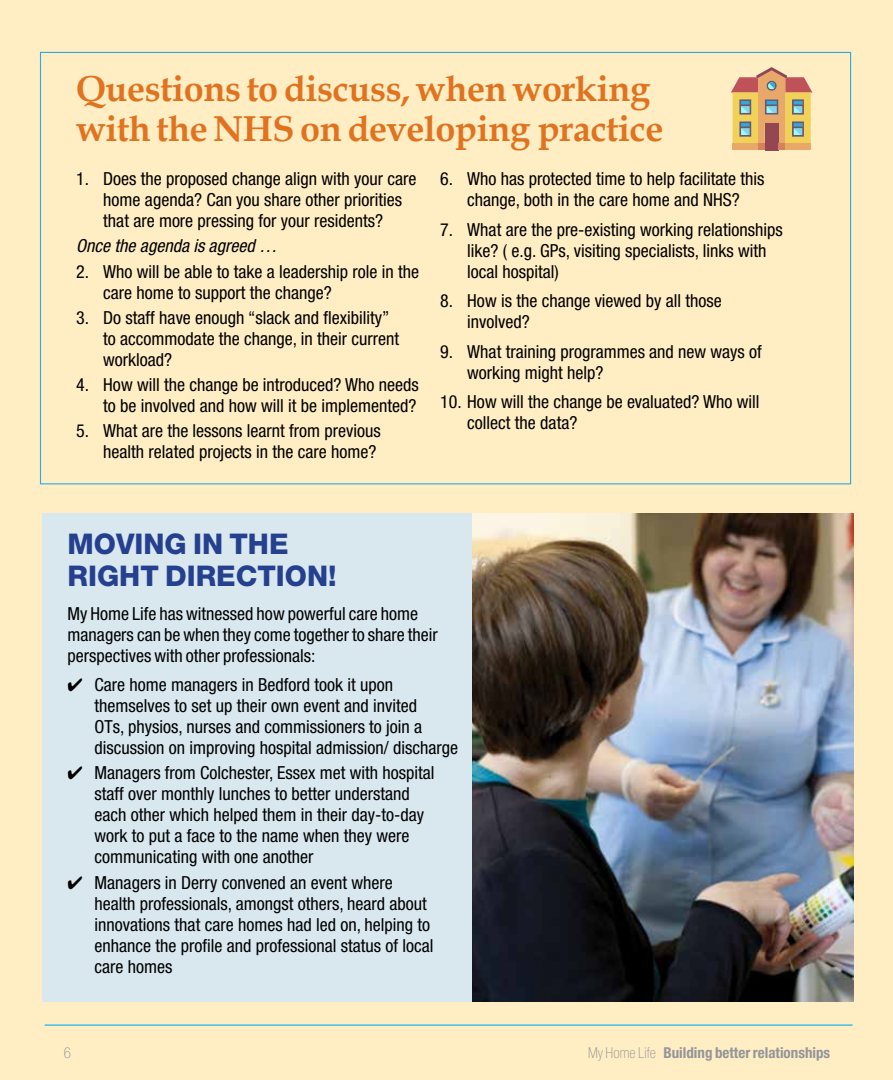
<style>
.page{position:relative;width:893px;height:1080px;background:#ffedc4}
.page>*{position:absolute;margin:0;border:0;box-sizing:border-box;transform-origin:0 0}
.t1{font:700 36px/40.3px "Book Antiqua";letter-spacing:-.01em;color:#e1721e}
.t2{font:800 28.5px/31.5px "Helvetica Neue";color:#25408f}
.t3{font:condensed 18px/21px "Helvetica Neue";color:#000}
.t4{font:italic condensed 18px "Helvetica Neue";color:#000}
.t5{font:700 condensed 15px "Helvetica Neue";color:#939598}
.t6{font:100 condensed 15px "Helvetica Neue";color:#939598}
.s1{font-weight:100}
</style>
<div class="page">
<hr style="left:45px;top:1025px;width:808px;height:1px;background:#00aeef">
<img style="left:472px;top:513px;width:381px;height:489px">
<div style="left:43px;top:513px;width:429px;height:489px;background:#d9e8ef"></div>
<div style="left:765px;top:123px;width:13px;height:27px;background:#944752"></div>
<div style="left:733px;top:144px;width:25px;height:6px;background:#e8a869"></div>
<div style="left:785px;top:144px;width:26px;height:6px;background:#e8a869"></div>
<div style="left:778px;top:144px;width:7px;height:6px;background:#d6805c"></div>
<div style="left:758px;top:144px;width:7px;height:6px;background:#d6805c"></div>
<svg style="left:731px;top:67px;width:81px;height:77px"></svg>
<h1 class="t1" style="left:76px;top:69px;width:589px">Questions to discuss, when working with the NHS on developing practice</h1>
<p class="t3" style="left:103px;top:168px;width:315px;text-indent:-27px">1. Does the proposed change align with your care home agenda? Can you share other priorities that are more pressing for your residents?</p>
<p class="t4" style="left:76px;top:236px;width:202px">Once the agenda is agreed …</p>
<p class="t3" style="left:103px;top:261px;width:317px;text-indent:-27px">2. Who will be able to take a leadership role in the care home to support the change?</p>
<p class="t3" style="left:103px;top:307px;width:297px;text-indent:-27px">3. Do staff have enough “slack and flexibility” to accommodate the change, in their current workload?</p>
<p class="t3" style="left:76px;top:374px;width:344px;text-align:right">4. How will the change be introduced? Who needs to be involved and how will it be implemented?</p>
<p class="t3" style="left:76px;top:420px;width:306px;text-align:right">5. What are the lessons learnt from previous health related projects in the care home?</p>
<p class="t3" style="left:440px;top:168px;width:326px;text-align:center">6. Who has protected time to help facilitate this change, both in the care home and NHS?</p>
<p class="t3" style="left:467px;top:219px;width:317px;text-indent:-27px">7. What are the pre-existing working relationships like? ( e.g. GPs, visiting specialists, links with local hospital)</p>
<p class="t3" style="left:467px;top:290px;width:256px;text-indent:-27px">8. How is the change viewed by all those involved?</p>
<p class="t3" style="left:467px;top:341px;width:296px;text-indent:-27px">9. What training programmes and new ways of working might help?</p>
<p class="t3" style="left:467px;top:391px;width:294px;text-indent:-27px">10. How will the change be evaluated? Who will collect the data?</p>
<h2 class="t2" style="left:68px;top:528px;width:271px">MOVING IN THE<br>RIGHT DIRECTION!</h2>
<p class="t3" style="left:68px;top:603px;width:372px">My Home Life has witnessed how powerful care home managers can be when they come together to share their perspectives with other professionals:</p>
<p class="t3" style="left:94px;top:674px;width:365px;text-indent:-27px">✔ Care home managers in Bedford took it upon themselves to set up their own event and invited<br>OTs, physios, nurses and commissioners to join a discussion on improving hospital admission/ discharge</p>
<p class="t3" style="left:94px;top:762px;width:341px;text-indent:-27px">✔ Managers from Colchester, Essex met with hospital staff over monthly lunches to better understand each other which helped them in their day-to-day work to put a face to the name when they were communicating with one another</p>
<p class="t3" style="left:94px;top:872px;width:340px;text-indent:-27px">✔ Managers in Derry convened an event where health professionals, amongst others, heard about innovations that care homes had led on, helping to enhance the profile and professional status of local care homes</p>
<p class="t6" style="left:64px;top:1044px;width:9px">6</p>
<p class="t5" style="left:588px;top:1043px;width:244px"><span class="s1">My Home Life</span> Building better relationships</p>
</div>
